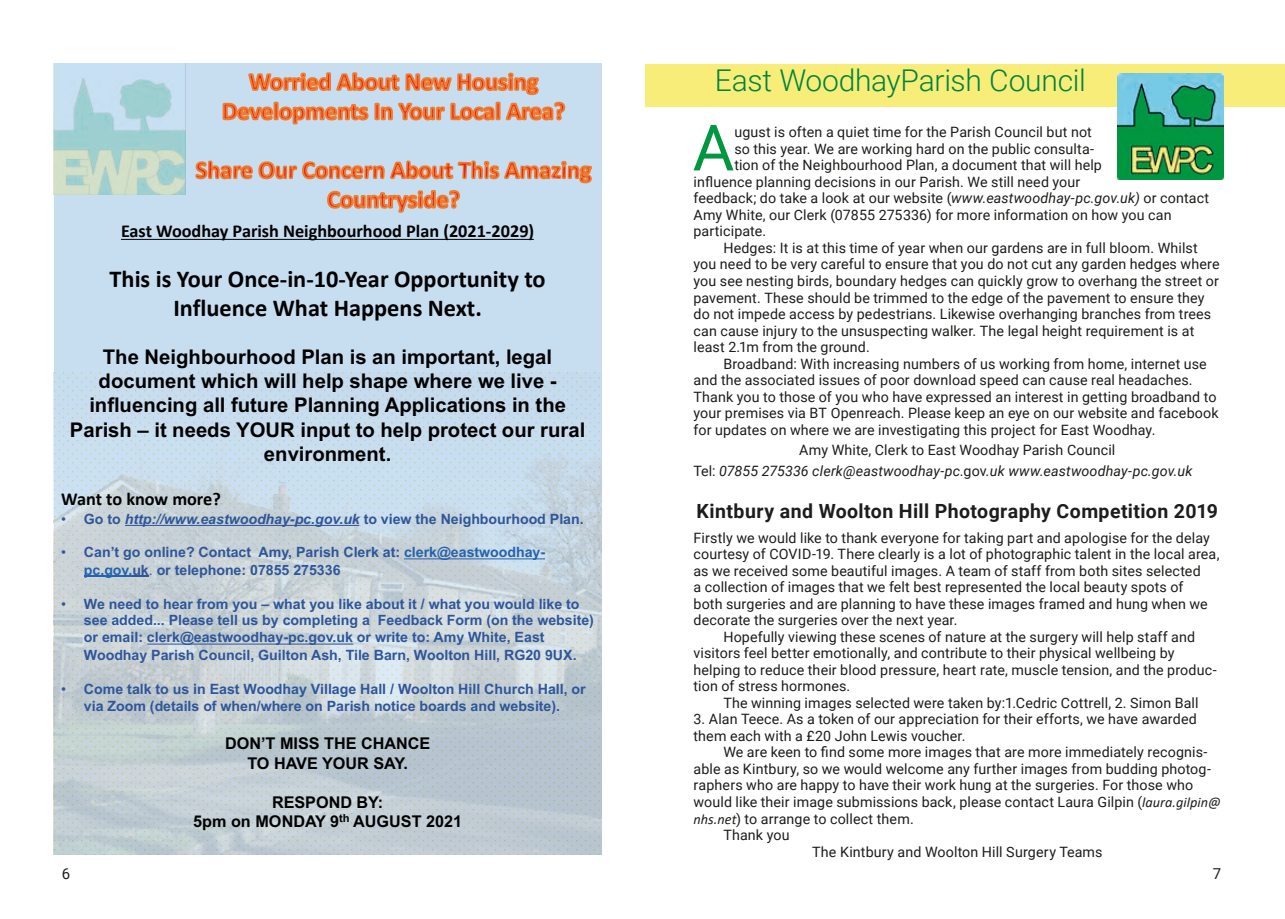
<style>
.page{position:relative;width:1285px;height:919px;background:#fff}
.page>*{position:absolute;margin:0;border:0;box-sizing:border-box;transform-origin:0 0}
.t1{font:63.9px "Roboto";color:#009740}
.t2{font:300 30px "Roboto";letter-spacing:-.01em;color:#00833c}
.t3{font:700 24.3px/29.4px "Calibri";color:#020203;text-align:center}
.t4{font:700 20.25px/24.3px "Arial";color:#020203;text-align:center}
.t5{font:700 19.5px "Roboto";letter-spacing:.02em;color:#1d1d1b}
.t6{font:700 18.3px "Calibri";color:#020203}
.t7{font:700 16.2px/20.2px "Arial";letter-spacing:-.005em;color:#020203;text-align:center}
.t8{font:15px "Roboto";color:#1d1d1b}
.t9{font:14.25px/16.5px "Roboto";letter-spacing:.01em;color:#1d1d1b}
.t10{font:700 14.25px/16.8px "Arial";color:#305699}
.t11{font:italic 14.25px/20.7px "Roboto";letter-spacing:.01em;color:#1d1d1b}
.t12{font:italic 700 14.25px "Arial";letter-spacing:-.005em;color:#305699}
.s1{font-weight:400;font-style:normal}
.s2{font-style:normal}
.s3{font-weight:400}
.s4{color:#2463ad}
.s5{font-style:italic}
.s6{font-family:"Calibri";font-style:italic}
</style>
<div class="page">
<div style="left:54px;top:64px;width:547px;height:790px;background:#9dc4e7;opacity:.34"></div>
<svg style="left:125px;top:525px;width:234px;height:1px"></svg>
<svg style="left:404px;top:558px;width:141px;height:1px"></svg>
<hr style="left:84px;top:575px;width:48px;height:1px;background:#2463ad">
<svg style="left:132px;top:575px;width:16px;height:1px"></svg>
<svg style="left:147px;top:643px;width:206px;height:1px"></svg>
<svg style="left:121px;top:64px;width:471px;height:244px;background:#caced8"></svg>
<img style="left:54px;top:64px;width:132px;height:130px">
<div style="left:645px;top:64px;width:639px;height:43px;background:#f8ed78"></div>
<img style="left:1117px;top:73px;width:106px;height:107px">
<p class="t6" style="left:121px;top:218px;width:414px">East Woodhay Parish Neighbourhood Plan (2021-2029)</p>
<h3 class="t3" style="left:109px;top:263px;width:437px">This is Your Once-in-10-Year Opportunity to<br>Influence What Happens Next.</h3>
<h3 class="t4" style="left:70px;top:344px;width:516px">The Neighbourhood Plan is an important, legal document which will help shape where we live - influencing all future Planning Applications in the Parish – it needs YOUR input to help protect our rural environment.</h3>
<p class="t6" style="left:61px;top:485px;width:161px">Want to know more?</p>
<p class="t12" style="left:61px;top:509px;width:524px"><span class="s1">•</span> <span class="s2">Go to</span> http://www.eastwoodhay-pc.gov.uk <span class="s2">to view the Neighbourhood Plan.</span></p>
<p class="t10" style="left:84px;top:543px;width:462px;line-height:17.2px;text-indent:-23px"><span class="s3">•</span> Can’t go online? Contact Amy, Parish Clerk at: <span class="s4">clerk@eastwoodhay&shy;pc.gov.</span>uk<span class="s3">.</span> or telephone: 07855 275336</p>
<p class="t10" style="left:84px;top:595px;width:511px;text-indent:-23px"><span class="s3">•</span> We need to hear from you – what you like about it / what you would like to see added... Please tell us by completing a Feedback Form (on the website) or email: clerk@eastwoodhay-pc.gov.uk or write to: Amy White, East Woodhay Parish Council, Guilton Ash, Tile Barn, Woolton Hill, RG20 9UX.</p>
<p class="t10" style="left:61px;top:681px;width:526px;line-height:16.4px;text-align:center"><span class="s3">•</span> Come talk to us in East Woodhay Village Hall / Woolton Hill Church Hall, or via Zoom (details of when/where on Parish notice boards and website).</p>
<p class="t7" style="left:225px;top:733px;width:207px">DON’T MISS THE CHANCE<br>TO HAVE YOUR SAY.</p>
<p class="t7" style="left:193px;top:792px;width:270px;line-height:19.2px">RESPOND BY:<br>5pm on MONDAY 9<sup>th</sup> AUGUST 2021</p>
<h2 class="t2" style="left:714px;top:59px;width:372px">East WoodhayParish Council</h2>
<h1 class="t1" style="left:692px;top:103px;width:43px">A</h1>
<p class="t9" style="left:734px;top:123px;width:359px">ugust is often a quiet time for the Parish Council but not</p>
<p class="t9" style="left:734px;top:140px;width:361px">so this year. We are working hard on the public consulta-</p>
<p class="t9" style="left:734px;top:156px;width:369px">tion of the Neighbourhood Plan, a document that will help</p>
<p class="t9" style="left:693px;top:173px;width:388px">influence planning decisions in our Parish. We still need your</p>
<p class="t9" style="left:693px;top:189px;width:517px">feedback; do take a look at our website (<span class="s5">www.eastwoodhay-pc.gov.uk)</span> or contact</p>
<p class="t9" style="left:693px;top:206px;width:479px">Amy White, our Clerk (07855 275336) for more information on how you can</p>
<p class="t9" style="left:693px;top:222px;width:74px">participate.</p>
<p class="t9" style="left:723px;top:239px;width:476px">Hedges: It is at this time of year when our gardens are in full bloom. Whilst</p>
<p class="t9" style="left:693px;top:255px;width:527px">you need to be very careful to ensure that you do not cut any garden hedges where</p>
<p class="t9" style="left:693px;top:272px;width:527px">you see nesting birds, boundary hedges can quickly grow to overhang the street or</p>
<p class="t9" style="left:693px;top:288px;width:512px">pavement. These should be trimmed to the edge of the pavement to ensure they</p>
<p class="t9" style="left:693px;top:305px;width:519px">do not impede access by pedestrians. Likewise overhanging branches from trees</p>
<p class="t9" style="left:693px;top:321px;width:502px">can cause injury to the unsuspecting walker. The legal height requirement is at</p>
<p class="t9" style="left:693px;top:338px;width:178px">least 2.1m from the ground.</p>
<p class="t9" style="left:723px;top:354px;width:485px">Broadband: With increasing numbers of us working from home, internet use</p>
<p class="t9" style="left:693px;top:371px;width:500px">and the associated issues of poor download speed can cause real headaches.</p>
<p class="t9" style="left:693px;top:387px;width:524px">Thank you to those of you who have expressed an interest in getting broadband to</p>
<p class="t9" style="left:693px;top:404px;width:526px">your premises via BT Openreach. Please keep an eye on our website and facebook</p>
<p class="t9" style="left:693px;top:420px;width:463px">for updates on where we are investigating this project for East Woodhay.</p>
<p class="t11" style="left:693px;top:439px;width:500px;text-indent:106px"><span class="s2">Amy White, Clerk to East Woodhay Parish Council<br>Tel:</span> 07855 275336 clerk@eastwoodhay-pc<span class="s2">.gov</span>.uk www.eastwoodhay-pc.gov.uk</p>
<h3 class="t5" style="left:696px;top:497px;width:523px">Kintbury and Woolton Hill Photography Competition 2019</h3>
<p class="t9" style="left:693px;top:529px;width:517px">Firstly we would like to thank everyone for taking part and apologise for the delay</p>
<p class="t9" style="left:693px;top:545px;width:527px">courtesy of COVID-19. There clearly is a lot of photographic talent in the local area,</p>
<p class="t9" style="left:693px;top:562px;width:508px">as we received some beautiful images. A team of staff from both sites selected</p>
<p class="t9" style="left:693px;top:578px;width:491px">a collection of images that we felt best represented the local beauty spots of</p>
<p class="t9" style="left:693px;top:595px;width:515px">both surgeries and are planning to have these images framed and hung when we</p>
<p class="t9" style="left:693px;top:611px;width:265px">decorate the surgeries over the next year.</p>
<p class="t9" style="left:723px;top:628px;width:473px">Hopefully viewing these scenes of nature at the surgery will help staff and</p>
<p class="t9" style="left:693px;top:644px;width:482px">visitors feel better emotionally, and contribute to their physical wellbeing by</p>
<p class="t9" style="left:693px;top:661px;width:524px">helping to reduce their blood pressure, heart rate, muscle tension, and the produc-</p>
<p class="t9" style="left:693px;top:677px;width:158px">tion of stress hormones.</p>
<p class="t9" style="left:723px;top:694px;width:476px">The winning images selected were taken by:1.Cedric Cottrell, 2. Simon Ball</p>
<p class="t9" style="left:693px;top:710px;width:504px">3. Alan Teece. As a token of our appreciation for their efforts, we have awarded them each with a £20 John Lewis voucher.</p>
<p class="t9" style="left:723px;top:743px;width:485px">We are keen to find some more images that are more immediately recognis-</p>
<p class="t9" style="left:693px;top:760px;width:519px">able as Kintbury, so we would welcome any further images from budding photog-</p>
<p class="t9" style="left:693px;top:776px;width:501px">raphers who are happy to have their work hung at the surgeries. For those who</p>
<p class="t9" style="left:693px;top:793px;width:528px">would like their image submissions back, please contact Laura Gilpin (<span class="s6">laura.gilpin@</span></p>
<p class="t9" style="left:693px;top:809px;width:222px"><span class="s6">nhs.net</span>) to arrange to collect them.</p>
<p class="t9" style="left:723px;top:826px;width:68px">Thank you</p>
<p class="t9" style="left:812px;top:842px;width:292px">The Kintbury and Woolton Hill Surgery Teams</p>
<p class="t8" style="left:62px;top:863px;width:10px">6</p>
<p class="t8" style="left:1212px;top:863px;width:10px">7</p>
</div>
